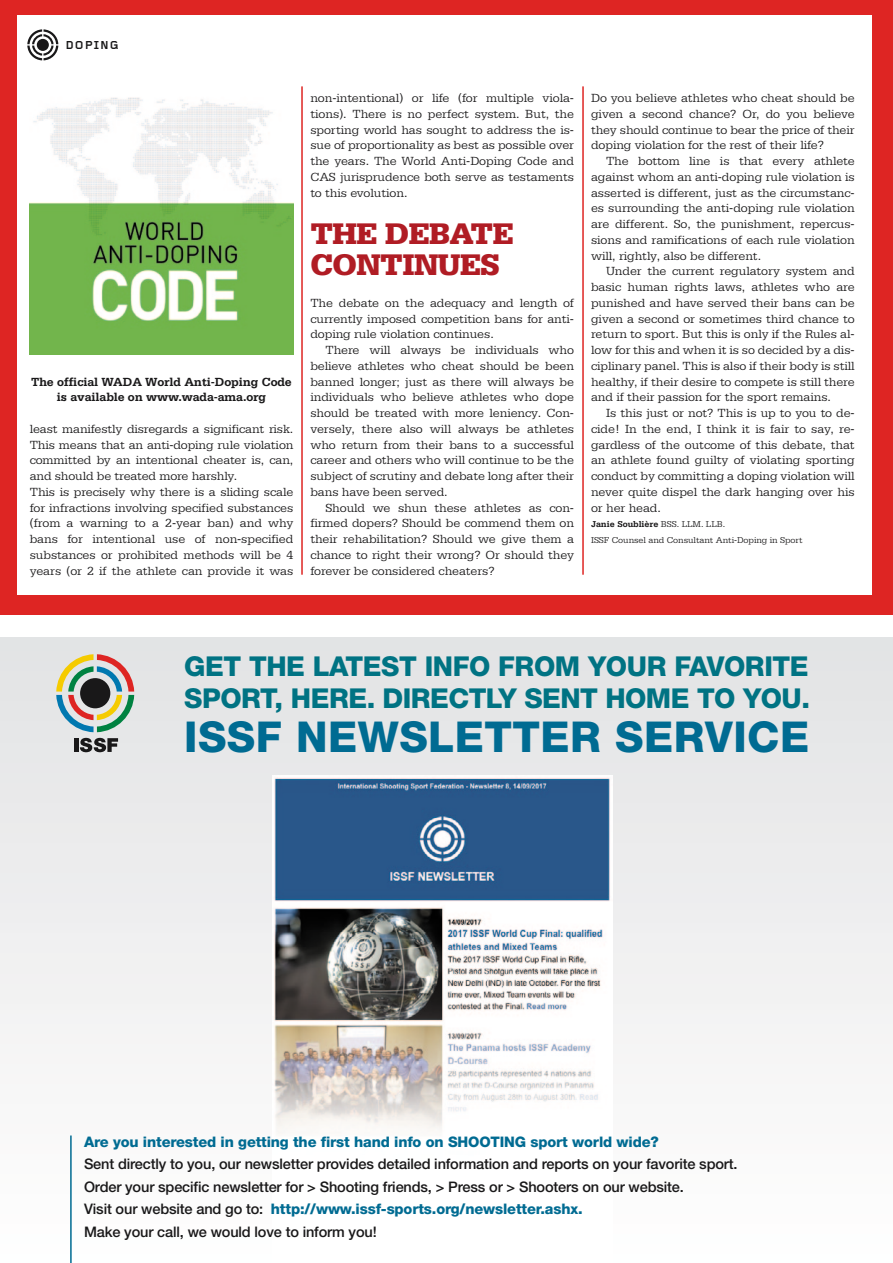
<style>
.page{position:relative;width:893px;height:1263px;background:#fff}
.page>*{position:absolute;margin:0;border:0;box-sizing:border-box;transform-origin:0 0}
.t1{font:800 42.6px "Helvetica Neue";letter-spacing:.01em;color:#006b92}
.t2{font:900 31.5px "Serifa";color:#b01c24}
.t3{font:800 27.45px/32.4px "Helvetica Neue";letter-spacing:-.015em;color:#007383}
.t4{font:500 14.55px/22.5px "Helvetica Neue";letter-spacing:-.01em;color:#191819}
.t5{font:800 14.55px "Helvetica Neue";letter-spacing:-.01em;color:#006b92}
.t6{font:12.45px/15.8px "Serifa ISSF";letter-spacing:-.005em;color:#191819;text-align:justify}
.t7{font:700 12.45px/15.8px "Serifa";letter-spacing:-.01em;color:#191819;text-align:center}
.t8{font:700 12px "Foundry Gridnik";color:#191819}
.t9{font:9px "Serifa ISSF";letter-spacing:-.005em;color:#191819}
.t10{font:700 9px "Serifa";letter-spacing:-.005em;color:#191819}
.s1{font-family:"Serifa ISSF";font-weight:400}
.s2{font-weight:800;color:#006b92}
</style>
<div class="page">
<div style="left:0;top:0;width:893px;height:615px;background:#de2523"></div>
<div style="left:17px;top:16px;width:855px;height:579px;background:#fff"></div>
<hr style="left:582px;top:86px;width:2px;height:489px;background:#de2523">
<hr style="left:301px;top:86px;width:2px;height:489px;background:#de2523">
<svg style="left:27px;top:29px;width:31px;height:31px"></svg>
<img style="left:30px;top:97px;width:263px;height:257px">
<div style="left:0;top:638px;width:893px;height:625px;background:linear-gradient(to bottom,#e2e3e4,#fffefe)"></div>
<svg style="left:56px;top:654px;width:78px;height:78px;background:#babdaa"></svg>
<div style="left:80px;top:678px;width:30px;height:30px;background:#191819;border-radius:50%"></div>
<div style="left:74px;top:738px;width:5px;height:14px;background:#191819"></div>
<svg style="left:80px;top:738px;width:38px;height:14px"></svg>
<hr style="left:70px;top:1135px;width:2px;height:128px;background:#006b92">
<img style="left:272px;top:775px;width:340px;height:488px">
<p class="t8" style="left:66px;top:38px;width:53px">Doping</p>
<p class="t7" style="left:31px;top:373px;width:262px">The official WADA World Anti-Doping Code is available on www.wada-ama.org</p>
<p class="t6" style="left:30px;top:421px;width:265px;text-align:left">least manifestly disregards a significant risk.<br>This means that an anti-doping rule violation committed by an intentional cheater is, can, and should be treated more harshly.<br>This is precisely why there is a sliding scale for infractions involving specified substances (from a warning to a 2-year ban) and why bans for intentional use of non-specified substances or prohibited methods will be 4 years (or 2 if the athlete can provide it was</p>
<p class="t6" style="left:310px;top:90px;width:265px">non-intentional) or life (for multiple viola&shy;tions). There is no perfect system. But, the sporting world has sought to address the is&shy;sue of proportionality as best as possible over the years. The World Anti-Doping Code and CAS jurisprudence both serve as testaments to this evolution.</p>
<h2 class="t2" style="left:310px;top:215px;width:97px">THE DEB</h2>
<h2 class="t2" style="left:450px;top:215px;width:43px">ATE</h2>
<h2 class="t2" style="left:310px;top:247px;width:44px">CONTINUES</h2>
<p class="t6" style="left:310px;top:295px;width:265px">The debate on the adequacy and length of currently imposed competition bans for anti&shy;doping rule violation continues.</p>
<p class="t6" style="left:310px;top:342px;width:265px;text-indent:15px">There will always be individuals who believe athletes who cheat should be been banned longer; just as there will always be individuals who believe athletes who dope should be treated with more leniency. Con&shy;versely, there also will always be athletes who return from their bans to a successful career and others who will continue to be the subject of scrutiny and debate long after their bans have been served.</p>
<p class="t6" style="left:310px;top:500px;width:265px;text-indent:15px">Should we shun these athletes as con&shy;firmed dopers? Should be commend them on their rehabilitation? Should we give them a chance to right their wrong? Or should they forever be considered cheaters?</p>
<p class="t6" style="left:591px;top:90px;width:265px">Do you believe athletes who cheat should be given a second chance? Or, do you believe they should continue to bear the price of their doping violation for the rest of their life?</p>
<p class="t6" style="left:591px;top:153px;width:265px;text-indent:15px">The bottom line is that every athlete against whom an anti-doping rule violation is asserted is different, just as the circumstanc&shy;es surrounding the anti-doping rule violation are different. So, the punishment, repercus&shy;sions and ramifications of each rule violation will, rightly, also be different.</p>
<p class="t6" style="left:591px;top:263px;width:265px;text-indent:15px">Under the current regulatory system and basic human rights laws, athletes who are punished and have served their bans can be given a second or sometimes third chance to return to sport. But this is only if the Rules al&shy;low for this and when it is so decided by a dis&shy;ciplinary panel. This is also if their body is still healthy, if their desire to compete is still there and if their passion for the sport remains.</p>
<p class="t6" style="left:591px;top:405px;width:265px;text-indent:15px">Is this just or not? This is up to you to de&shy;cide! In the end, I think it is fair to say, re&shy;gardless of the outcome of this debate, that an athlete found guilty of violating sporting conduct by committing a doping violation will never quite dispel the dark hanging over his or her head.</p>
<p class="t10" style="left:591px;top:519px;width:136px">Janie Soublière <span class="s1">BSS. LLM. LLB.</span></p>
<p class="t9" style="left:591px;top:535px;width:213px">ISSF Counsel and Consultant Anti-Doping in Sport</p>
<h3 class="t3" style="left:184px;top:650px;width:626px">GET THE LATEST INFO FROM YOUR FAVORITE<br>SPORT, here</h3>
<h3 class="t3" style="left:367px;top:682px;width:119px">. directly</h3>
<h3 class="t3" style="left:524px;top:682px;width:20px">sent</h3>
<h3 class="t3" style="left:605px;top:682px;width:22px">home</h3>
<h3 class="t3" style="left:697px;top:682px;width:67px">to you</h3>
<h3 class="t3" style="left:801px;top:682px;width:10px">.</h3>
<h1 class="t1" style="left:184px;top:712px;width:25px">issf</h1>
<h1 class="t1" style="left:296px;top:712px;width:514px">NEWSLETTER SERVICE</h1>
<p class="t5" style="left:84px;top:1133px;width:576px">Are you interested in getting the first hand info on SHOOTING sport world wide?</p>
<p class="t4" style="left:84px;top:1152px;width:655px">Sent directly to you, our newsletter provides detailed information and reports on your favorite sport.<br>Order your specific newsletter for &gt; Shooting friends, &gt; Press or &gt; Shooters on our website.<br>Visit our website and go to: <span class="s2">http://www.issf-sports.org/newsletter.ashx.<br></span>Make your call, we would love to inform you!</p>
</div>
